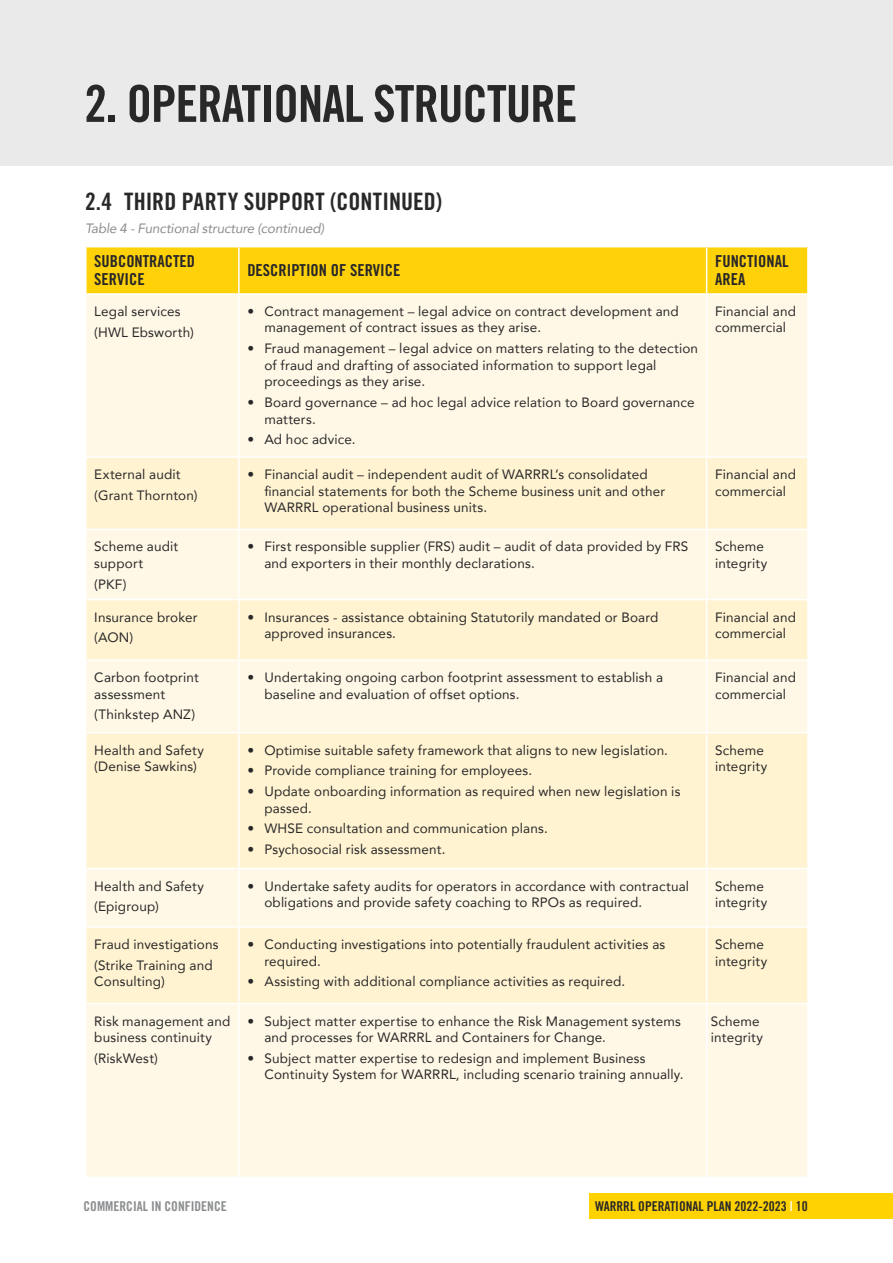
<style>
.page{position:relative;width:893px;height:1263px;background:#fff}
.page>*{position:absolute;margin:0;border:0;box-sizing:border-box;transform-origin:0 0}
.t1{font:51px "Trade Gothic LT Std Bd Cn 20";letter-spacing:-.02em;color:#292829}
.t2{font:24px "Trade Gothic LT Std Bd Cn 20";letter-spacing:.01em;color:#292829}
.Table_Paragraph{font:16.5px/18px "Trade Gothic LT Std Bd Cn 20";color:#292829}
.Table_body{font:13.5px/16.5px "Avenir";letter-spacing:.01em;color:#292829}
.Italic_small_print{font:italic 13.5px "Avenir";letter-spacing:-.01em;color:#8a8c8e}
.t3{font:13.5px "Trade Gothic LT Std Bd Cn 20";color:#292829}
.t4{font:13.5px "Trade Gothic LT Std Bd Cn 20";color:#8a8c8e}
.s1{color:#fff}
</style>
<div class="page">
<div style="left:0;top:0;width:893px;height:166px;background:#eaeaea"></div>
<div style="left:589px;top:1193px;width:304px;height:26px;background:#ffd200"></div>
<div style="left:87px;top:247px;width:720px;height:46px;background:#fed109"></div>
<div style="left:87px;top:295px;width:720px;height:161px;background:#fff8e6"></div>
<svg style="left:87px;top:458px;width:720px;height:545px;fill:#fff3d1"></svg>
<div style="left:87px;top:1004px;width:720px;height:172px;background:#fff8e6"></div>
<hr style="left:85px;top:529px;width:154px;height:1px;background:#fff">
<hr style="left:239px;top:529px;width:468px;height:1px;background:#fff">
<hr style="left:707px;top:529px;width:102px;height:1px;background:#fff">
<hr style="left:85px;top:599px;width:154px;height:1px;background:#fff">
<hr style="left:239px;top:599px;width:468px;height:1px;background:#fff">
<hr style="left:707px;top:599px;width:102px;height:1px;background:#fff">
<hr style="left:85px;top:659px;width:154px;height:2px;background:#fff">
<hr style="left:239px;top:659px;width:468px;height:2px;background:#fff">
<hr style="left:707px;top:659px;width:102px;height:2px;background:#fff">
<hr style="left:85px;top:732px;width:154px;height:1px;background:#fff">
<hr style="left:239px;top:732px;width:468px;height:1px;background:#fff">
<hr style="left:707px;top:732px;width:102px;height:1px;background:#fff">
<hr style="left:85px;top:868px;width:154px;height:1px;background:#fff">
<hr style="left:239px;top:868px;width:468px;height:1px;background:#fff">
<hr style="left:707px;top:868px;width:102px;height:1px;background:#fff">
<hr style="left:85px;top:926px;width:154px;height:2px;background:#fff">
<hr style="left:239px;top:926px;width:468px;height:2px;background:#fff">
<hr style="left:707px;top:926px;width:102px;height:2px;background:#fff">
<hr style="left:238px;top:1004px;width:2px;height:172px;background:#fff">
<hr style="left:706px;top:1004px;width:1px;height:172px;background:#fff">
<hr style="left:238px;top:247px;width:2px;height:46px;background:#fff">
<hr style="left:706px;top:247px;width:1px;height:46px;background:#fff">
<hr style="left:238px;top:295px;width:2px;height:161px;background:#fff">
<hr style="left:706px;top:295px;width:1px;height:161px;background:#fff">
<hr style="left:238px;top:458px;width:2px;height:71px;background:#fff">
<hr style="left:706px;top:458px;width:1px;height:71px;background:#fff">
<hr style="left:238px;top:530px;width:2px;height:69px;background:#fff">
<hr style="left:706px;top:530px;width:1px;height:69px;background:#fff">
<hr style="left:238px;top:600px;width:2px;height:59px;background:#fff">
<hr style="left:706px;top:600px;width:1px;height:59px;background:#fff">
<hr style="left:238px;top:661px;width:2px;height:71px;background:#fff">
<hr style="left:706px;top:661px;width:1px;height:71px;background:#fff">
<hr style="left:238px;top:733px;width:2px;height:135px;background:#fff">
<hr style="left:706px;top:733px;width:1px;height:135px;background:#fff">
<hr style="left:238px;top:869px;width:2px;height:57px;background:#fff">
<hr style="left:706px;top:869px;width:1px;height:57px;background:#fff">
<hr style="left:238px;top:928px;width:2px;height:75px;background:#fff">
<hr style="left:706px;top:928px;width:1px;height:75px;background:#fff">
<h1 class="t1" style="left:84px;top:73px;width:495px">2. OPERATIONAL STRUCTURE</h1>
<p class="t2" style="left:85px;top:187px;width:359px">2.4 THIRD PARTY SUPPORT (CONTINUED)</p>
<p class="Italic_small_print" style="left:85px;top:220px;width:241px">Table 4 - Functional structure (continued)</p>
<p class="Table_Paragraph" style="left:94px;top:252px;width:102px">SUBCONTRACTED<br>SERVICE</p>
<p class="Table_Paragraph" style="left:247px;top:261px;width:155px">DESCRIPTION OF SERVICE</p>
<p class="Table_Paragraph" style="left:715px;top:252px;width:75px">FUNCTIONAL<br>AREA</p>
<p class="Table_body" style="left:94px;top:303px;width:88px">Legal services</p>
<p class="Table_body" style="left:94px;top:323px;width:101px">(HWL Ebsworth)</p>
<p class="Table_body" style="left:264px;top:303px;width:416px;text-indent:-17px">• Contract management – legal advice on contract development and management of contract issues as they arise.</p>
<p class="Table_body" style="left:264px;top:340px;width:435px;text-indent:-17px">• Fraud management – legal advice on matters relating to the detection of fraud and drafting of associated information to support legal proceedings as they arise.</p>
<p class="Table_body" style="left:264px;top:394px;width:432px;text-indent:-17px">• Board governance – ad hoc legal advice relation to Board governance matters.</p>
<p class="Table_body" style="left:247px;top:431px;width:110px">• Ad hoc advice.</p>
<p class="Table_body" style="left:715px;top:303px;width:82px">Financial and commercial</p>
<p class="Table_body" style="left:94px;top:466px;width:88px">External audit</p>
<p class="Table_body" style="left:94px;top:487px;width:105px">(Grant Thornton)</p>
<p class="Table_body" style="left:94px;top:538px;width:86px">Scheme audit support</p>
<p class="Table_body" style="left:94px;top:575px;width:34px">(PKF)</p>
<p class="Table_body" style="left:94px;top:608px;width:105px">Insurance broker</p>
<p class="Table_body" style="left:94px;top:629px;width:41px">(AON)</p>
<p class="Table_body" style="left:94px;top:669px;width:106px">Carbon footprint assessment</p>
<p class="Table_body" style="left:94px;top:706px;width:102px">(Thinkstep ANZ)</p>
<p class="Table_body" style="left:264px;top:466px;width:402px;text-indent:-17px">• Financial audit – independent audit of WARRRL’s consolidated financial statements for both the Scheme business unit and other<br>WARRRL operational business units.</p>
<p class="Table_body" style="left:715px;top:466px;width:82px">Financial and commercial</p>
<p class="Table_body" style="left:264px;top:538px;width:425px;text-indent:-17px">• First responsible supplier (FRS) audit – audit of data provided by FRS and exporters in their monthly declarations.</p>
<p class="Table_body" style="left:715px;top:538px;width:54px">Scheme integrity</p>
<p class="Table_body" style="left:264px;top:608px;width:396px;text-indent:-17px">• Insurances - assistance obtaining Statutorily mandated or Board approved insurances.</p>
<p class="Table_body" style="left:715px;top:608px;width:82px">Financial and commercial</p>
<p class="Table_body" style="left:264px;top:669px;width:400px;text-indent:-17px">• Undertaking ongoing carbon footprint assessment to establish a baseline and evaluation of offset options.</p>
<p class="Table_body" style="left:715px;top:669px;width:82px">Financial and commercial</p>
<p class="Table_body" style="left:94px;top:741px;width:111px">Health and Safety (Denise Sawkins)</p>
<p class="Table_body" style="left:247px;top:741px;width:422px">• Optimise suitable safety framework that aligns to new legislation.</p>
<p class="Table_body" style="left:247px;top:762px;width:286px">• Provide compliance training for employees.</p>
<p class="Table_body" style="left:264px;top:783px;width:418px;text-indent:-17px">• Update onboarding information as required when new legislation is passed.</p>
<p class="Table_body" style="left:247px;top:820px;width:302px">• WHSE consultation and communication plans.</p>
<p class="Table_body" style="left:247px;top:841px;width:200px">• Psychosocial risk assessment.</p>
<p class="Table_body" style="left:715px;top:741px;width:54px">Scheme integrity</p>
<p class="Table_body" style="left:94px;top:877px;width:111px">Health and Safety</p>
<p class="Table_body" style="left:94px;top:898px;width:66px">(Epigroup)</p>
<p class="Table_body" style="left:94px;top:936px;width:126px">Fraud investigations</p>
<p class="Table_body" style="left:94px;top:956px;width:120px">(Strike Training and<br>Consulting)</p>
<p class="Table_body" style="left:94px;top:1012px;width:138px">Risk management and business continuity</p>
<p class="Table_body" style="left:94px;top:1049px;width:65px">(RiskWest)</p>
<p class="Table_body" style="left:264px;top:877px;width:426px;text-indent:-17px">• Undertake safety audits for operators in accordance with contractual obligations and provide safety coaching to RPOs as required.</p>
<p class="Table_body" style="left:715px;top:877px;width:54px">Scheme integrity</p>
<p class="Table_body" style="left:264px;top:936px;width:402px;text-indent:-17px">• Conducting investigations into potentially fraudulent activities as required.</p>
<p class="Table_body" style="left:247px;top:973px;width:379px">• Assisting with additional compliance activities as required.</p>
<p class="Table_body" style="left:264px;top:1012px;width:418px;text-indent:-17px">• Subject matter expertise to enhance the Risk Management systems and processes for WARRRL and Containers for Change.</p>
<p class="Table_body" style="left:264px;top:1049px;width:421px;text-indent:-17px">• Subject matter expertise to redesign and implement Business<br>Continuity System for WARRRL, including scenario training annually.</p>
<p class="Table_body" style="left:715px;top:936px;width:54px">Scheme integrity</p>
<p class="Table_body" style="left:711px;top:1012px;width:54px">Scheme integrity</p>
<p class="t4" style="left:84px;top:1198px;width:145px">COMMERCIAL IN CONFIDENCE</p>
<p class="t3" style="left:595px;top:1198px;width:214px">WARRRL OPERATIONAL PLAN 2022-2023 <span class="s1">|</span> 10</p>
</div>
